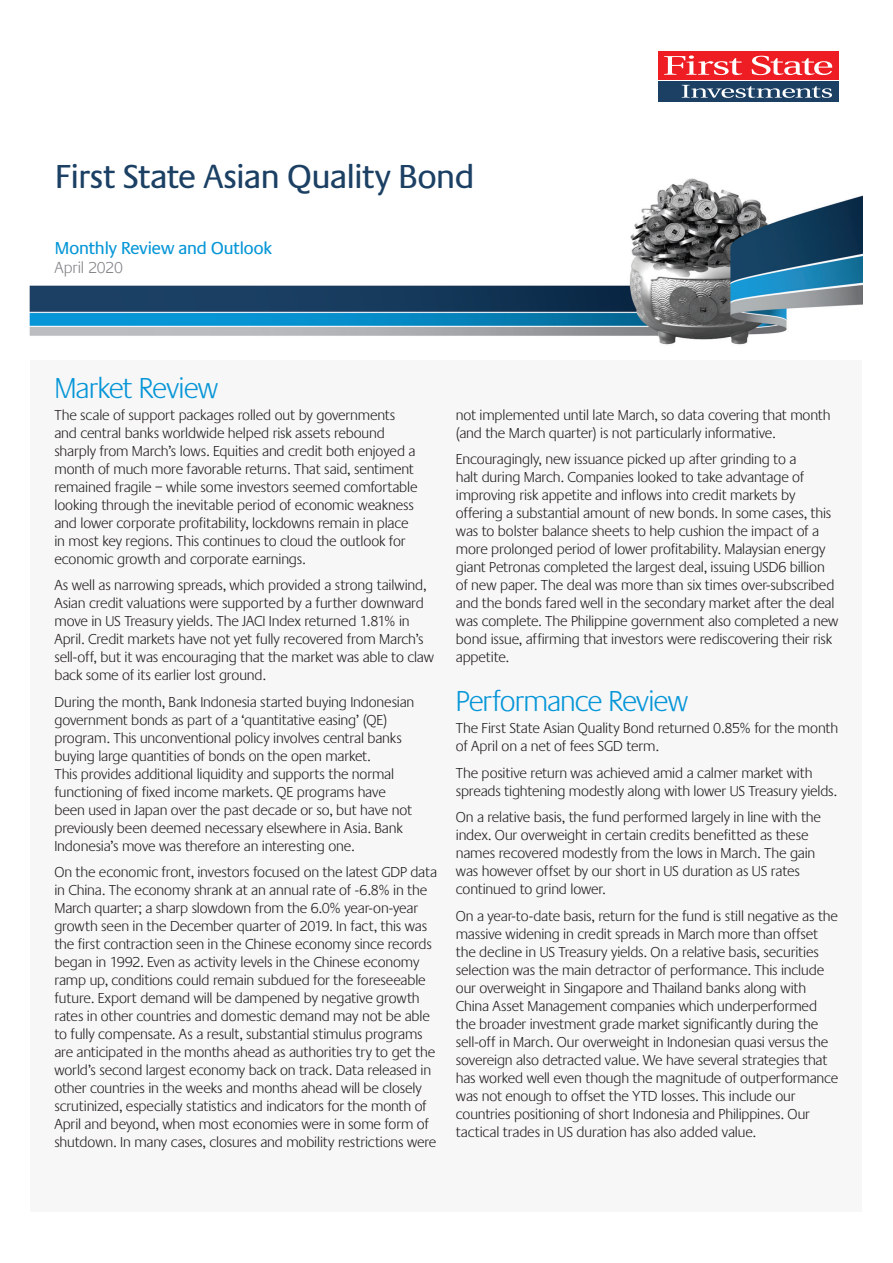
<style>
.page{position:relative;width:893px;height:1263px;background:#fff}
.page>*{position:absolute;margin:0;border:0;box-sizing:border-box;transform-origin:0 0}
.t1{font:34.5px "Praxis EF";letter-spacing:-.04em;color:#1b4064}
.t2{font:300 30px "Praxis EF";letter-spacing:-.03em;color:#0696d7}
.t3{font:18px "Praxis EF";letter-spacing:-.035em;color:#0696d7}
.t4{font:300 16.5px "Praxis EF";letter-spacing:-.005em;color:#808285}
.t5{font:300 15px/18px "Praxis EF";letter-spacing:-.01em;color:#231f20}
</style>
<div class="page">
<div style="left:31px;top:360px;width:831px;height:852px;background:#f7f7f8"></div>
<div style="left:658px;top:51px;width:180px;height:28px;background:#ee1d23"></div>
<svg style="left:664px;top:55px;width:78px;height:20px"></svg>
<svg style="left:752px;top:56px;width:80px;height:19px"></svg>
<div style="left:658px;top:81px;width:180px;height:21px;background:#1b4064"></div>
<svg style="left:682px;top:85px;width:150px;height:13px"></svg>
<img style="left:30px;top:178px;width:832px;height:167px">
<h1 class="t1" style="left:54px;top:158px;width:422px">First State Asian Quality Bond</h1>
<p class="t3" style="left:54px;top:238px;width:219px">Monthly Review and Outlook</p>
<p class="t4" style="left:54px;top:259px;width:70px">April 2020</p>
<h2 class="t2" style="left:54px;top:372px;width:166px">Market Review</h2>
<p class="t5" style="left:54px;top:406px;width:365px">The scale of support packages rolled out by governments and central banks worldwide helped risk assets rebound sharply from March’s lows. Equities and credit both enjoyed a month of much more favorable returns. That said, sentiment remained fragile – while some investors seemed comfortable looking through the inevitable period of economic weakness and lower corporate profitability, lockdowns remain in place in most key regions. This continues to cloud the outlook for economic growth and corporate earnings.</p>
<p class="t5" style="left:54px;top:577px;width:381px">As well as narrowing spreads, which provided a strong tailwind, Asian credit valuations were supported by a further downward move in US Treasury yields. The JACI Index returned 1.81% in April. Credit markets have not yet fully recovered from March’s sell-off, but it was encouraging that the market was able to claw back some of its earlier lost ground.</p>
<p class="t5" style="left:54px;top:693px;width:361px">During the month, Bank Indonesia started buying Indonesian government bonds as part of a ‘quantitative easing’ (QE) program. This unconventional policy involves central banks buying large quantities of bonds on the open market.<br>This provides additional liquidity and supports the normal functioning of fixed income markets. QE programs have been used in Japan over the past decade or so, but have not previously been deemed necessary elsewhere in Asia. Bank Indonesia’s move was therefore an interesting one.</p>
<p class="t5" style="left:54px;top:864px;width:384px">On the economic front, investors focused on the latest GDP data in China. The economy shrank at an annual rate of -6.8% in the March quarter; a sharp slowdown from the 6.0% year-on-year growth seen in the December quarter of 2019. In fact, this was the first contraction seen in the Chinese economy since records began in 1992. Even as activity levels in the Chinese economy ramp up, conditions could remain subdued for the foreseeable future. Export demand will be dampened by negative growth rates in other countries and domestic demand may not be able to fully compensate. As a result, substantial stimulus programs are anticipated in the months ahead as authorities try to get the world’s second largest economy back on track. Data released in other countries in the weeks and months ahead will be closely scrutinized, especially statistics and indicators for the month of April and beyond, when most economies were in some form of shutdown. In many cases, closures and mobility restrictions were</p>
<p class="t5" style="left:456px;top:406px;width:376px">not implemented until late March, so data covering that month (and the March quarter) is not particularly informative.</p>
<p class="t5" style="left:456px;top:451px;width:384px">Encouragingly, new issuance picked up after grinding to a<br>halt during March. Companies looked to take advantage of improving risk appetite and inflows into credit markets by offering a substantial amount of new bonds. In some cases, this was to bolster balance sheets to help cushion the impact of a more prolonged period of lower profitability. Malaysian energy giant Petronas completed the largest deal, issuing USD6 billion of new paper. The deal was more than six times over-subscribed and the bonds fared well in the secondary market after the deal was complete. The Philippine government also completed a new bond issue, affirming that investors were rediscovering their risk appetite.</p>
<h2 class="t2" style="left:456px;top:685px;width:234px">Performance Review</h2>
<p class="t5" style="left:456px;top:720px;width:384px">The First State Asian Quality Bond returned 0.85% for the month of April on a net of fees SGD term.</p>
<p class="t5" style="left:456px;top:764px;width:383px">The positive return was achieved amid a calmer market with spreads tightening modestly along with lower US Treasury yields.</p>
<p class="t5" style="left:456px;top:809px;width:367px">On a relative basis, the fund performed largely in line with the index. Our overweight in certain credits benefitted as these names recovered modestly from the lows in March. The gain was however offset by our short in US duration as US rates continued to grind lower.</p>
<p class="t5" style="left:456px;top:907px;width:384px">On a year-to-date basis, return for the fund is still negative as the massive widening in credit spreads in March more than offset the decline in US Treasury yields. On a relative basis, securities selection was the main detractor of performance. This include our overweight in Singapore and Thailand banks along with China Asset Management companies which underperformed the broader investment grade market significantly during the sell-off in March. Our overweight in Indonesian quasi versus the sovereign also detracted value. We have several strategies that has worked well even though the magnitude of outperformance was not enough to offset the YTD losses. This include our countries positioning of short Indonesia and Philippines. Our tactical trades in US duration has also added value.</p>
</div>
